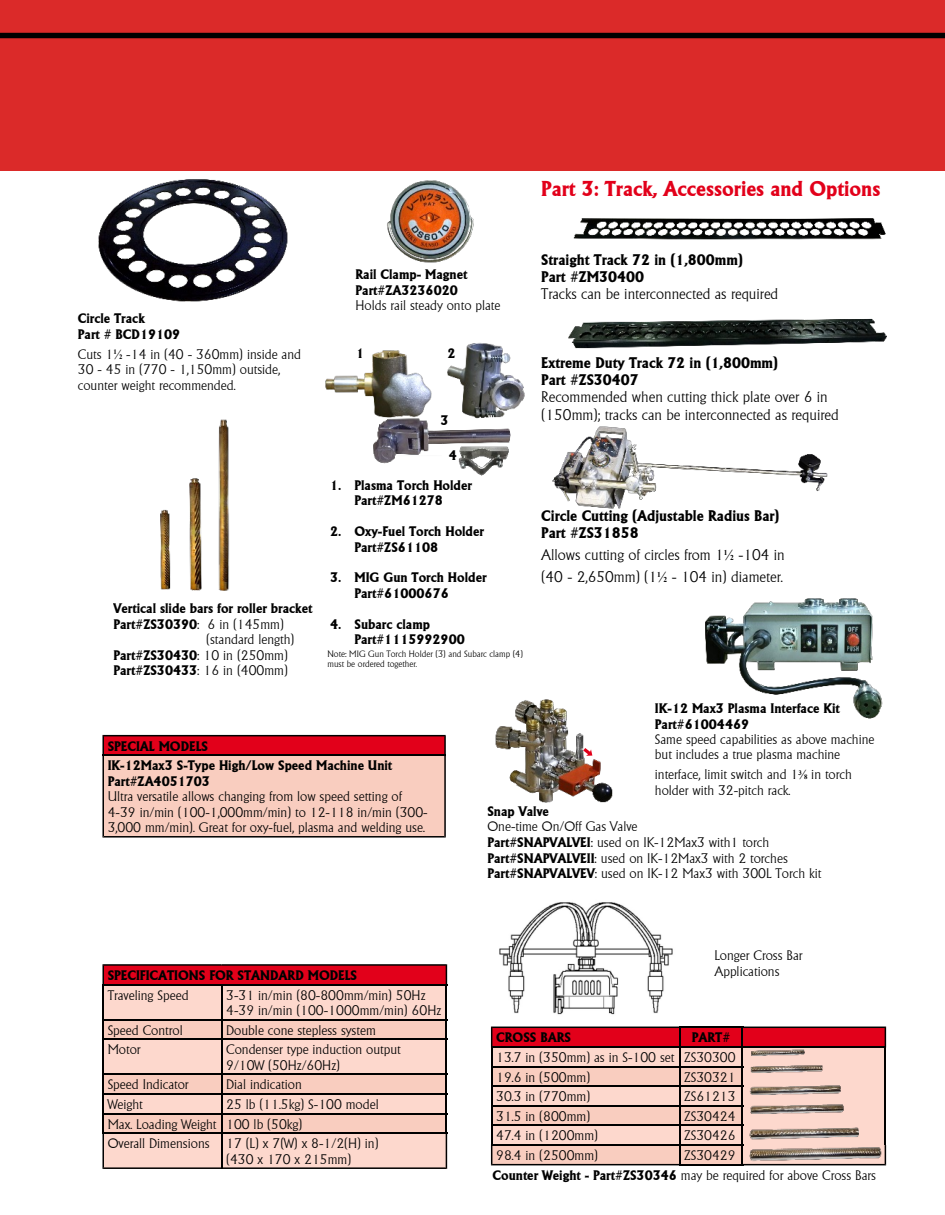
<style>
.page{position:relative;width:945px;height:1215px;background:#fff}
.page>*{position:absolute;margin:0;border:0;box-sizing:border-box;transform-origin:0 0}
.t1{font:21px "Andre Heavy SF Bold";color:#e2001a}
.t2{font:15px/17.1px "Andre Light SF";color:#000}
.t3{font:15px/17.4px "Andre Heavy SF Bold";color:#000}
.t4{font:13.5px/15.5px "Andre Light SF";color:#000}
.t5{font:13.5px/15.6px "Andre Heavy SF Bold";color:#000}
.t6{font:9px/10.2px "Andre Light SF";color:#000}
.s1{font-family:"Times New Roman"}
.s2{font-family:"Times New Roman";font-weight:700;font-size:6.75px}
.s3{font-family:"Andre Light SF"}
.s4{font-family:"Times New Roman";font-weight:700;font-size:7.5px}
.s5{font-family:"Andre Heavy SF Bold"}
</style>
<div class="page">
<div style="left:0;top:0;width:945px;height:170px;background:#db2a29"></div>
<div style="left:0;top:33px;width:945px;height:5px;background:#000"></div>
<img style="left:325px;top:343px;width:200px;height:121px">
<img style="left:96px;top:170px;width:195px;height:132px">
<img style="left:573px;top:218px;width:313px;height:22px">
<img style="left:568px;top:318px;width:319px;height:31px">
<img style="left:552px;top:426px;width:276px;height:83px">
<img style="left:705px;top:598px;width:178px;height:121px">
<img style="left:218px;top:419px;width:12px;height:172px">
<img style="left:160px;top:509px;width:11px;height:80px">
<img style="left:189px;top:478px;width:13px;height:112px">
<div style="left:103px;top:985px;width:119px;height:35px;background:#fdd8cd"></div>
<div style="left:222px;top:985px;width:224px;height:35px;background:#fdd8cd"></div>
<div style="left:103px;top:1020px;width:119px;height:19px;background:#f9cdbf"></div>
<div style="left:222px;top:1020px;width:224px;height:19px;background:#f9cdbf"></div>
<div style="left:103px;top:1039px;width:119px;height:35px;background:#fdd8cd"></div>
<div style="left:222px;top:1039px;width:224px;height:35px;background:#fdd8cd"></div>
<hr style="left:102px;top:1019px;width:120px;height:1px;background:#000">
<hr style="left:221px;top:1019px;width:226px;height:1px;background:#000">
<hr style="left:102px;top:1038px;width:120px;height:2px;background:#000">
<hr style="left:221px;top:1038px;width:226px;height:2px;background:#000">
<hr style="left:102px;top:984px;width:2px;height:36px;background:#000">
<hr style="left:102px;top:1019px;width:2px;height:21px;background:#000">
<hr style="left:102px;top:1038px;width:2px;height:37px;background:#000">
<hr style="left:221px;top:984px;width:1px;height:36px;background:#000">
<svg style="left:221px;top:1020px;width:1px;height:18px"></svg>
<hr style="left:221px;top:1038px;width:1px;height:37px;background:#000">
<svg style="left:102px;top:964px;width:345px;height:21px;background:#c50219"></svg>
<hr style="left:446px;top:984px;width:1px;height:36px;background:#000">
<svg style="left:446px;top:1020px;width:1px;height:18px"></svg>
<hr style="left:446px;top:1038px;width:1px;height:37px;background:#000">
<svg style="left:102px;top:1074px;width:345px;height:95px;background:#e1bdb2"></svg>
<img style="left:495px;top:699px;width:118px;height:104px">
<svg style="left:583px;top:748px;width:9px;height:8px"></svg>
<img style="left:499px;top:902px;width:174px;height:113px">
<div style="left:680px;top:1027px;width:62px;height:20px;background:#e2001a"></div>
<div style="left:680px;top:1047px;width:62px;height:20px;background:#fdd8cd"></div>
<div style="left:680px;top:1067px;width:62px;height:19px;background:#f9cdbf"></div>
<div style="left:680px;top:1086px;width:62px;height:20px;background:#fdd8cd"></div>
<div style="left:680px;top:1106px;width:62px;height:19px;background:#f9cdbf"></div>
<div style="left:680px;top:1125px;width:62px;height:20px;background:#fdd8cd"></div>
<div style="left:680px;top:1145px;width:62px;height:20px;background:#f9cdbf"></div>
<hr style="left:679px;top:1027px;width:64px;height:1px;background:#000">
<hr style="left:679px;top:1046px;width:64px;height:2px;background:#000">
<hr style="left:679px;top:1066px;width:64px;height:1px;background:#000">
<hr style="left:679px;top:1085px;width:64px;height:2px;background:#000">
<hr style="left:679px;top:1105px;width:64px;height:2px;background:#000">
<hr style="left:679px;top:1125px;width:64px;height:1px;background:#000">
<hr style="left:679px;top:1144px;width:64px;height:2px;background:#000">
<hr style="left:679px;top:1164px;width:64px;height:1px;background:#000">
<svg style="left:491px;top:1027px;width:189px;height:138px;background:#da9f98"></svg>
<svg style="left:742px;top:1027px;width:144px;height:138px;background:#de8787"></svg>
<img style="left:746px;top:1146px;width:140px;height:20px">
<img style="left:747px;top:1126px;width:117px;height:25px">
<img style="left:747px;top:1103px;width:100px;height:21px">
<img style="left:748px;top:1084px;width:97px;height:20px">
<img style="left:748px;top:1065px;width:78px;height:16px">
<img style="left:749px;top:1050px;width:58px;height:12px">
<img style="left:387px;top:180px;width:87px;height:83px">
<svg style="left:102px;top:735px;width:344px;height:103px;background:#e69f99"></svg>
<img style="left:457px;top:444px;width:53px;height:32px">
<h1 class="t1" style="left:541px;top:181px;width:341px">Part 3: Track, Accessories and Options</h1>
<p class="t5" style="left:78px;top:311px;width:104px">Circle Track<br>Part # BCD19109</p>
<p class="t4" style="left:78px;top:346px;width:225px">Cuts 1<sup>1</sup><span class="s1">∕</span><span class="s2">2</span> -14 in (40 - 360mm) inside and<br>30 - 45 in (770 - 1,150mm) outside, counter weight recommended.</p>
<p class="t5" style="left:114px;top:601px;width:200px">Vertical slide bars for roller bracket<br>Part#ZS30390<span class="s3">: 6 in (145mm)</span></p>
<p class="t4" style="left:206px;top:632px;width:90px">(standard length)</p>
<p class="t5" style="left:114px;top:648px;width:176px">Part#ZS30430<span class="s3">: 10 in (250mm)<br></span>Part#ZS30433<span class="s3">: 16 in (400mm)</span></p>
<p class="t5" style="left:356px;top:268px;width:113px">Rail Clamp- Magnet<br>Part#ZA3236020</p>
<p class="t4" style="left:356px;top:298px;width:146px">Holds rail steady onto plate</p>
<p class="t5" style="left:356px;top:346px;width:10px">1</p>
<p class="t5" style="left:448px;top:346px;width:10px">2</p>
<p class="t5" style="left:440px;top:414px;width:10px">3</p>
<p class="t5" style="left:449px;top:448px;width:10px">4</p>
<p class="t5" style="left:330px;top:478px;width:143px;text-align:center">1. Plasma Torch Holder<br>Part#ZM61278</p>
<p class="t5" style="left:354px;top:524px;width:131px;text-indent:-24px">2. Oxy-Fuel Torch Holder<br>Part#ZS61108</p>
<p class="t5" style="left:354px;top:571px;width:134px;text-indent:-24px">3. MIG Gun Torch Holder<br>Part#61000676</p>
<p class="t5" style="left:354px;top:617px;width:112px;text-indent:-24px">4. Subarc clamp<br>Part#1115992900</p>
<p class="t6" style="left:327px;top:648px;width:197px">Note: MIG Gun Torch Holder (3) and Subarc clamp (4) must be ordered together.</p>
<p class="t3" style="left:541px;top:252px;width:203px">Straight Track 72 in (1,800mm)<br>Part #ZM30400</p>
<p class="t2" style="left:541px;top:286px;width:239px">Tracks can be interconnected as required</p>
<p class="t3" style="left:541px;top:355px;width:238px">Extreme Duty Track 72 in (1,800mm)<br>Part #ZS30407</p>
<p class="t2" style="left:541px;top:389px;width:299px">Recommended when cutting thick plate over 6 in (150mm); tracks can be interconnected as required</p>
<p class="t3" style="left:541px;top:508px;width:240px">Circle Cutting (Adjustable Radius Bar)<br>Part #ZS31858</p>
<p class="t2" style="left:541px;top:544px;width:245px;line-height:22.5px">Allows cutting of circles from 1<sup>1</sup><span class="s1">∕</span><span class="s4">2</span> -104 in (40 - 2,650mm) (1<sup>1</sup><span class="s1">∕</span><span class="s4">2</span> - 104 in) diameter.</p>
<p class="t5" style="left:108px;top:737px;width:286px;line-height:19.6px">SPECIAL MODELS<br>IK-12Max3 S-Type High/Low Speed Machine Unit</p>
<p class="t5" style="left:108px;top:774px;width:104px">Part#ZA4051703</p>
<p class="t4" style="left:108px;top:789px;width:321px">Ultra versatile allows changing from low speed setting of<br>4-39 in/min (100-1,000mm/min) to 12-118 in/min (300-<br>3,000 mm/min). Great for oxy-fuel, plasma and welding use.</p>
<p class="t5" style="left:108px;top:968px;width:251px">SPECIFICATIONS FOR STANDARD MODELS</p>
<p class="t4" style="left:108px;top:987px;width:82px">Traveling Speed</p>
<p class="t4" style="left:226px;top:987px;width:217px">3-31 in/min (80-800mm/min) 50Hz<br>4-39 in/min (100-1000mm/min) 60Hz</p>
<p class="t4" style="left:108px;top:1022px;width:76px">Speed Control</p>
<p class="t4" style="left:226px;top:1022px;width:151px">Double cone stepless system</p>
<p class="t4" style="left:108px;top:1042px;width:34px">Motor</p>
<p class="t4" style="left:226px;top:1042px;width:176px">Condenser type induction output<br>9/10W (50Hz/60Hz)</p>
<p class="t4" style="left:108px;top:1077px;width:82px">Speed Indicator</p>
<p class="t4" style="left:226px;top:1077px;width:77px">Dial indication</p>
<p class="t4" style="left:108px;top:1097px;width:37px">Weight</p>
<p class="t4" style="left:108px;top:1094px;width:273px;line-height:19.6px;text-indent:118px">25 lb (11.5kg) S-100 model<br>Max. Loading Weight 100 lb (50kg)<br>Overall Dimensions 17 (L) x 7(W) x 8-1/2(H) in)</p>
<p class="t4" style="left:226px;top:1151px;width:127px">(430 x 170 x 215mm)</p>
<p class="t5" style="left:655px;top:701px;width:186px">IK-12 Max3 Plasma Interface Kit<br>Part#61004469</p>
<p class="t4" style="left:655px;top:732px;width:221px">Same speed capabilities as above machine but includes a true plasma machine</p>
<p class="t4" style="left:655px;top:767px;width:199px">interface, limit switch and 1<sup>3</sup><span class="s1">∕</span><span class="s2">8</span> in torch holder with 32-pitch rack.</p>
<p class="t5" style="left:487px;top:804px;width:63px">Snap Valve</p>
<p class="t4" style="left:487px;top:819px;width:335px">One-time On/Off Gas Valve<br><span class="s5">Part#SNAPVALVEI</span>: used on IK-12Max3 with1 torch <span class="s5">Part#SNAPVALVEII</span>: used on IK-12Max3 with 2 torches <span class="s5">Part#SNAPVALVEV</span>: used on IK-12 Max3 with 300L Torch kit</p>
<p class="t4" style="left:714px;top:948px;width:90px">Longer Cross Bar<br>Applications</p>
<p class="t5" style="left:496px;top:1031px;width:76px">CROSS BARS</p>
<p class="t5" style="left:692px;top:1031px;width:40px">PART#</p>
<p class="t4" style="left:496px;top:1047px;width:241px;line-height:19.6px">13.7 in (350mm) as in S-100 set ZS30300<br>19.6 in (500mm)</p>
<p class="t4" style="left:684px;top:1069px;width:53px">ZS30321</p>
<p class="t4" style="left:496px;top:1089px;width:96px">30.3 in (770mm)</p>
<p class="t4" style="left:684px;top:1089px;width:53px">ZS61213</p>
<p class="t4" style="left:496px;top:1108px;width:96px">31.5 in (800mm)</p>
<p class="t4" style="left:684px;top:1108px;width:53px">ZS30424</p>
<p class="t4" style="left:496px;top:1128px;width:103px">47.4 in (1200mm)</p>
<p class="t4" style="left:684px;top:1128px;width:53px">ZS30426</p>
<p class="t4" style="left:496px;top:1148px;width:103px">98.4 in (2500mm)</p>
<p class="t4" style="left:493px;top:1145px;width:385px;line-height:20.4px;text-indent:192px">ZS30429<br><span class="s5">Counter Weight - Part#ZS30346</span> may be required for above Cross Bars</p>
</div>
